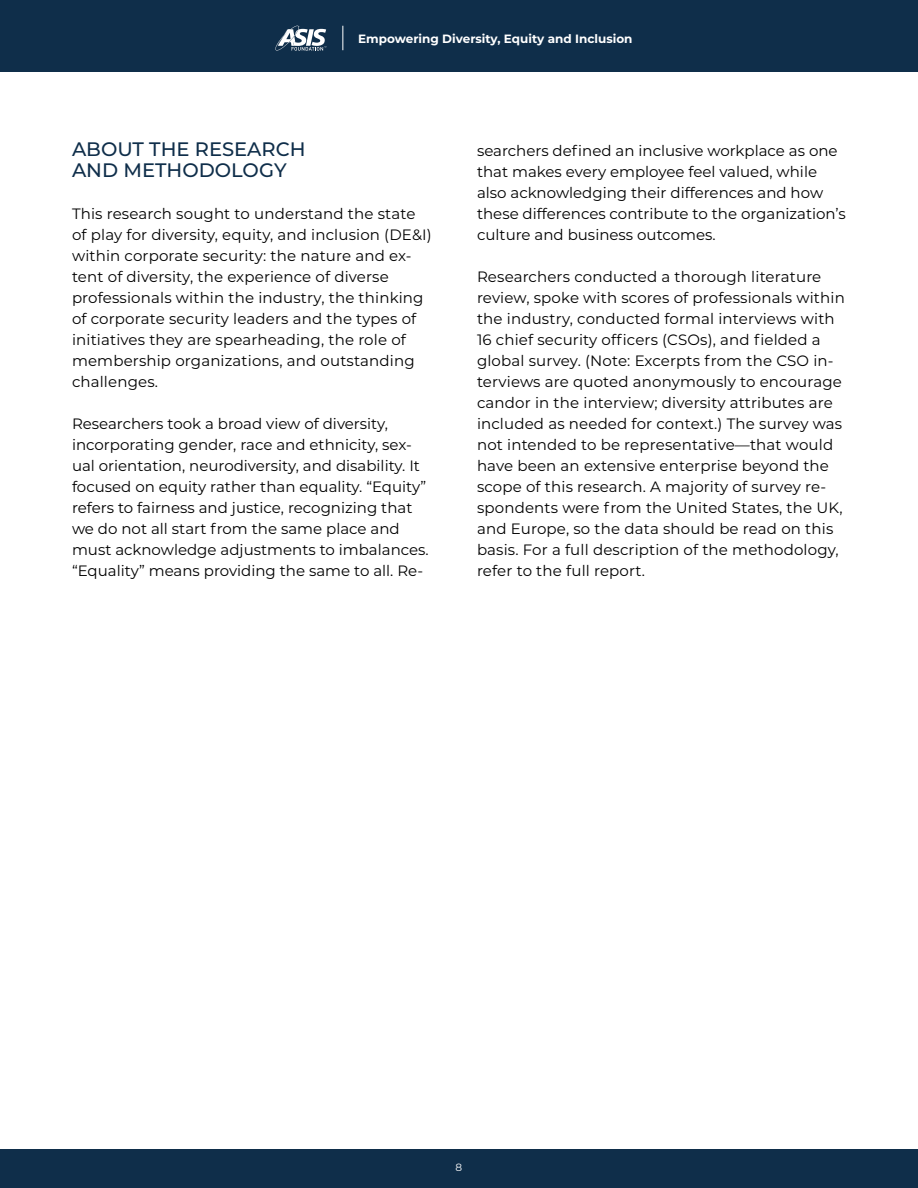
<style>
.page{position:relative;width:918px;height:1188px;background:#fff}
.page>*{position:absolute;margin:0;border:0;box-sizing:border-box;transform-origin:0 0}
.t1{font:500 19.5px/21px "Montserrat";color:#0f2e4a}
.t2{font:15px/21px "Montserrat";letter-spacing:.005em;color:#000}
.t3{font:700 12px "Montserrat";color:#fff}
.t4{font:10.5px "Montserrat";color:#fff}
</style>
<div class="page">
<div style="left:0;top:1149px;width:918px;height:39px;background:#0f2e4a"></div>
<div style="left:0;top:0;width:918px;height:72px;background:#0f2e4a"></div>
<svg style="left:275px;top:26px;width:51px;height:25px"></svg>
<svg style="left:342px;top:26px;width:1px;height:24px"></svg>
<p class="t3" style="left:358px;top:30px;width:276px">Empowering Diversity, Equity and Inclusion</p>
<h1 class="t1" style="left:72px;top:138px;width:235px">ABOUT THE RESEARCH<br>AND METHODOLOGY</h1>
<p class="t2" style="left:72px;top:203px;width:361px">This research sought to understand the state of play for diversity, equity, and inclusion (DE&amp;I) within corporate security: the nature and ex&shy;tent of diversity, the experience of diverse professionals within the industry, the thinking of corporate security leaders and the types of initiatives they are spearheading, the role of membership organizations, and outstanding challenges.</p>
<p class="t2" style="left:72px;top:413px;width:358px">Researchers took a broad view of diversity, incorporating gender, race and ethnicity, sex&shy;ual orientation, neurodiversity, and disability. It focused on equity rather than equality. “Equity” refers to fairness and justice, recognizing that we do not all start from the same place and must acknowledge adjustments to imbalances. “Equality” means providing the same to all. Re-</p>
<p class="t2" style="left:477px;top:140px;width:370px">searchers defined an inclusive workplace as one that makes every employee feel valued, while also acknowledging their differences and how these differences contribute to the organization’s culture and business outcomes.</p>
<p class="t2" style="left:477px;top:266px;width:369px">Researchers conducted a thorough literature review, spoke with scores of professionals within the industry, conducted formal interviews with 16 chief security officers (CSOs), and fielded a global survey. (Note: Excerpts from the CSO in&shy;terviews are quoted anonymously to encourage candor in the interview; diversity attributes are included as needed for context.) The survey was not intended to be representative—that would have been an extensive enterprise beyond the scope of this research. A majority of survey re&shy;spondents were from the United States, the UK, and Europe, so the data should be read on this basis. For a full description of the methodology, refer to the full report.</p>
<p class="t4" style="left:456px;top:1161px;width:8px">8</p>
</div>
